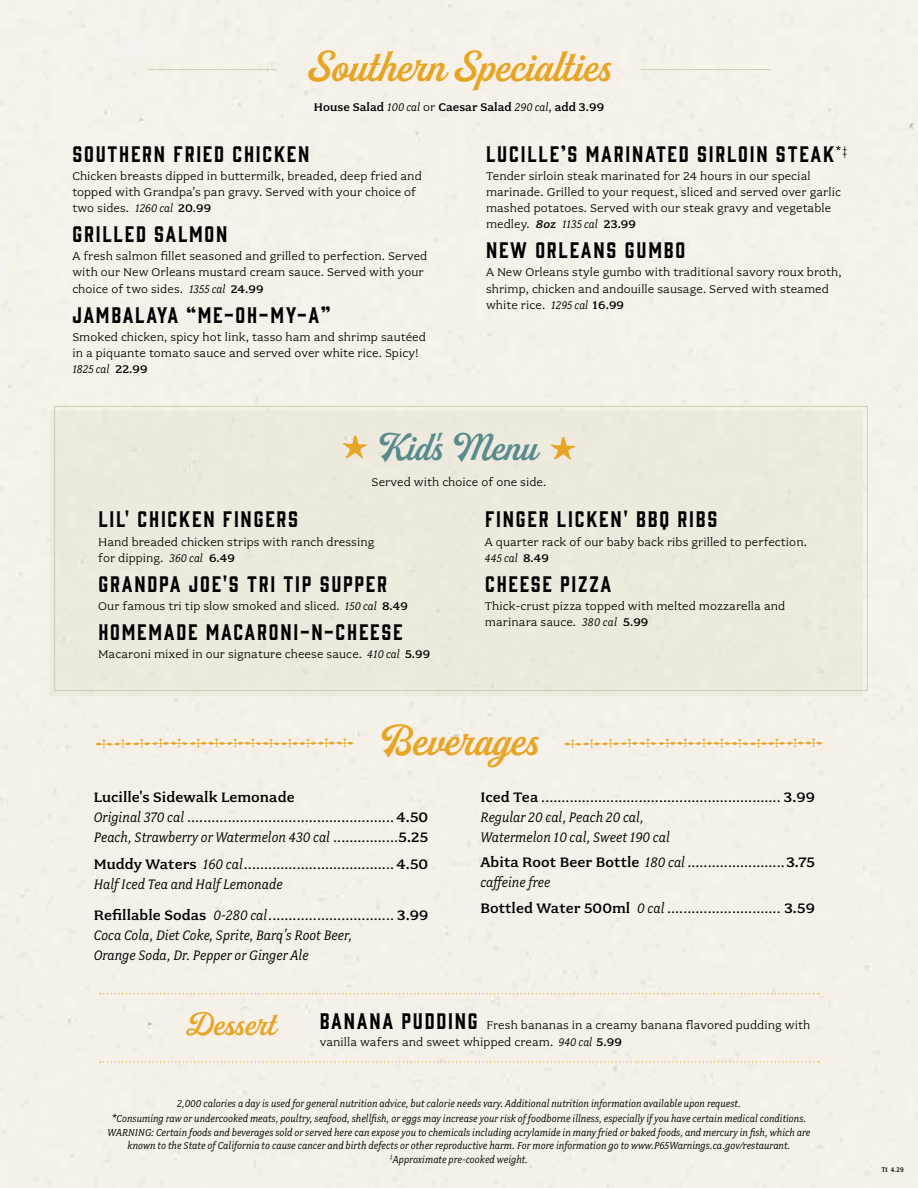
<style>
.page{position:relative;width:918px;height:1188px;background:#fff}
.page>*{position:absolute;margin:0;border:0;box-sizing:border-box;transform-origin:0 0}
.t1{font:45.3px "Buinton";color:#e8a423}
.t2{font:40.2px "Buinton";color:#578b8d}
.t3{font:34.05px "Buinton";color:#e8a423}
.t4{font:20.7px "Gin";letter-spacing:.085em;color:#000}
.t5{font:15.3px/20.1px "Fairplex Wide OT";color:#000}
.t6{font:italic 15.3px/20.1px "Fairplex Narrow OT";letter-spacing:.005em;color:#000}
.t7{font:12.45px/16.2px "Fairplex Wide OT";letter-spacing:.005em;color:#000}
.t8{font:500 12.45px "Fairplex Wide OT";letter-spacing:.005em;color:#000}
.t9{font:italic 12.45px "Fairplex Narrow OT";letter-spacing:.005em;color:#000}
.t10{font:italic 11.25px/14.5px "Fairplex Narrow OT";letter-spacing:.005em;color:#000;text-align:center}
.t11{font:500 7.5px "Fairplex Narrow OT";color:#000}
.s1{font-family:"Fairplex Narrow OT";font-weight:400;font-style:italic}
.s2{font-weight:400}
.s3{font-family:"Fairplex Narrow OT";font-style:italic}
.s4{font-weight:500}
.s5{font-family:"Fairplex Wide OT";font-weight:500;font-style:normal}
.s6{font-family:"Fairplex Wide OT Med";font-style:italic}
.s7{font-family:"Fairplex Wide OT";font-style:normal}
.s8{font-family:"Gin";font-size:20.7px}
</style>
<div class="page">
<div style="left:50px;top:410px;width:813px;height:286px;background:#ede9dd"></div>
<svg style="left:100px;top:993px;width:719px;height:1px"></svg>
<svg style="left:100px;top:1061px;width:719px;height:2px"></svg>
<svg style="left:342px;top:435px;width:25px;height:23px"></svg>
<svg style="left:550px;top:437px;width:25px;height:23px"></svg>
<hr style="left:641px;top:69px;width:129px;height:1px;background:#d0ccb2">
<hr style="left:148px;top:69px;width:129px;height:1px;background:#d0ccb2">
<svg style="left:95px;top:738px;width:259px;height:10px;background:#f2e2c2"></svg>
<svg style="left:564px;top:738px;width:259px;height:10px;background:#f2e2c3"></svg>
<h1 class="t1" style="left:307px;top:41px;width:305px">Southern Specialties</h1>
<p class="t8" style="left:314px;top:100px;width:292px">House Salad <span class="s1">100 cal</span> <span class="s2">or</span> Caesar Salad <span class="s1">290 cal</span><span class="s2">,</span> add 3.99</p>
<h3 class="t4" style="left:72px;top:139px;width:238px">SOUTHERN FRIED CHICKEN</h3>
<p class="t7" style="left:72px;top:168px;width:351px">Chicken breasts dipped in buttermilk, breaded, deep fried and topped with Grandpa’s pan gravy. Served with your choice of two sides. <span class="s3">1260 cal</span> <span class="s4">20.99</span></p>
<h3 class="t4" style="left:72px;top:220px;width:157px">GRILLED SALMON</h3>
<p class="t7" style="left:72px;top:248px;width:357px">A fresh salmon fillet seasoned and grilled to perfection. Served with our New Orleans mustard cream sauce. Served with your choice of two sides. <span class="s3">1355 cal</span> <span class="s4">24.99</span></p>
<h3 class="t4" style="left:72px;top:300px;width:260px">JAMBALAYA “ME-OH-MY-A”</h3>
<p class="t7" style="left:72px;top:329px;width:355px">Smoked chicken, spicy hot link, tasso ham and shrimp sautéed in a piquante tomato sauce and served over white rice. Spicy!</p>
<p class="t9" style="left:72px;top:362px;width:77px">1825 cal <span class="s5">22.99</span></p>
<h3 class="t4" style="left:486px;top:139px;width:363px">LUCILLE’S MARINATED SIRLOIN STEAK<sup>*</sup><sup>‡</sup></h3>
<p class="t7" style="left:486px;top:168px;width:357px">Tender sirloin steak marinated for 24 hours in our special marinade. Grilled to your request, sliced and served over garlic mashed potatoes. Served with our steak gravy and vegetable medley. <span class="s6">8oz</span> <span class="s3">1135 cal</span> <span class="s4">23.99</span></p>
<h3 class="t4" style="left:486px;top:236px;width:201px">NEW ORLEANS GUMBO</h3>
<p class="t7" style="left:486px;top:264px;width:357px">A New Orleans style gumbo with traditional savory roux broth, shrimp, chicken and andouille sausage. Served with steamed white rice. <span class="s3">1295 cal</span> <span class="s4">16.99</span></p>
<h2 class="t2" style="left:379px;top:424px;width:159px">Kid's Menu</h2>
<p class="t7" style="left:372px;top:474px;width:176px">Served with choice of one side.</p>
<h3 class="t4" style="left:98px;top:505px;width:201px">LIL' CHICKEN FINGERS</h3>
<p class="t7" style="left:98px;top:534px;width:278px">Hand breaded chicken strips with ranch dressing for dipping. <span class="s3">360 cal</span> <span class="s4">6.49</span></p>
<h3 class="t4" style="left:98px;top:570px;width:290px">GRANDPA JOE'S TRI TIP SUPPER</h3>
<p class="t7" style="left:98px;top:598px;width:311px">Our famous tri tip slow smoked and sliced. <span class="s3">150 cal</span> <span class="s4">8.49</span></p>
<h3 class="t4" style="left:98px;top:618px;width:306px">HOMEMADE MACARONI-N-CHEESE</h3>
<p class="t7" style="left:98px;top:646px;width:333px">Macaroni mixed in our signature cheese sauce. <span class="s3">410 cal</span> <span class="s4">5.99</span></p>
<h3 class="t4" style="left:485px;top:505px;width:234px">FINGER LICKEN' BBQ RIBS</h3>
<p class="t7" style="left:485px;top:534px;width:323px">A quarter rack of our baby back ribs grilled to perfection.</p>
<p class="t9" style="left:485px;top:551px;width:66px">445 cal <span class="s5">8.49</span></p>
<h3 class="t4" style="left:485px;top:570px;width:128px">CHEESE PIZZA</h3>
<p class="t7" style="left:485px;top:598px;width:302px">Thick-crust pizza topped with melted mozzarella and marinara sauce. <span class="s3">380 cal</span> <span class="s4">5.99</span></p>
<h1 class="t1" style="left:380px;top:715px;width:160px">Beverages</h1>
<p class="t5" style="left:94px;top:787px;width:336px"><span class="s4">Lucille's Sidewalk Lemonade<br></span><span class="s3">Original 370 cal</span> ................................................... <span class="s4">4.50</span></p>
<p class="t6" style="left:94px;top:827px;width:336px">Peach, Strawberry or Watermelon 430 cal <span class="s7">................</span><span class="s5">5.25</span></p>
<p class="t5" style="left:94px;top:854px;width:336px"><span class="s4">Muddy Waters</span> <span class="s3">160 cal</span>..................................... <span class="s4">4.50</span></p>
<p class="t6" style="left:94px;top:874px;width:190px">Half Iced Tea and Half Lemonade</p>
<p class="t5" style="left:94px;top:905px;width:336px"><span class="s4">Refillable Sodas</span> <span class="s3">0-280 cal</span>............................... <span class="s4">3.99</span></p>
<p class="t6" style="left:94px;top:925px;width:260px">Coca Cola, Diet Coke, Sprite, Barq’s Root Beer,<br>Orange Soda, Dr. Pepper or Ginger Ale</p>
<p class="t5" style="left:480px;top:787px;width:336px"><span class="s4">Iced Tea</span> ........................................................... <span class="s4">3.99</span></p>
<p class="t6" style="left:480px;top:807px;width:191px">Regular 20 cal, Peach 20 cal,<br>Watermelon 10 cal, Sweet 190 cal</p>
<p class="t5" style="left:480px;top:852px;width:336px"><span class="s4">Abita Root Beer Bottle</span> <span class="s3">180 cal</span> ........................<span class="s4">3.75</span></p>
<p class="t6" style="left:480px;top:872px;width:71px">caffeine free</p>
<p class="t5" style="left:480px;top:899px;width:336px"><span class="s4">Bottled Water 500ml</span> <span class="s3">0 cal</span> ............................ <span class="s4">3.59</span></p>
<h3 class="t3" style="left:186px;top:1005px;width:91px">Dessert</h3>
<p class="t7" style="left:320px;top:1018px;width:492px"><span class="s8">BANANA PUDDING</span> Fresh bananas in a creamy banana flavored pudding with vanilla wafers and sweet whipped cream. <span class="s3">940 cal</span> <span class="s4">5.99</span></p>
<p class="t10" style="left:108px;top:1097px;width:704px">2,000 calories a day is used for general nutrition advice, but calorie needs vary. Additional nutrition information available upon request.<br>*Consuming raw or undercooked meats, poultry, seafood, shellfish, or eggs may increase your risk of foodborne illness, especially if you have certain medical conditions.<br>WARNING: Certain foods and beverages sold or served here can expose you to chemicals including acrylamide in many fried or baked foods, and mercury in fish, which are</p>
<p class="t10" style="left:128px;top:1138px;width:664px">known to the State of California to cause cancer and birth defects or other reproductive harm. For more information go to www.P65Warnings.ca.gov/restaurant. <sup>‡</sup>Approximate pre-cooked weight.</p>
<p class="t11" style="left:882px;top:1165px;width:24px">T1 4.29</p>
</div>
